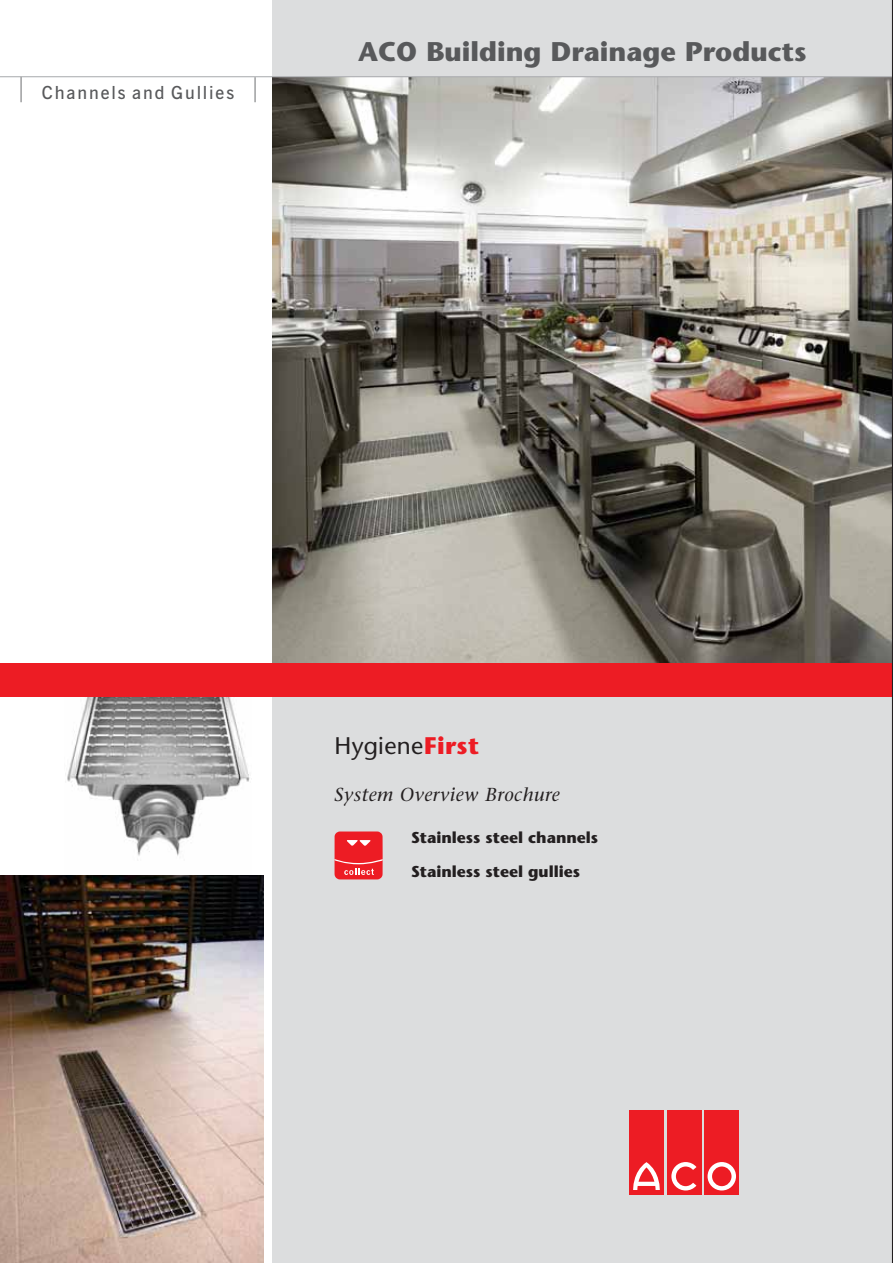
<style>
.page{position:relative;width:893px;height:1263px;background:#fff}
.page>*{position:absolute;margin:0;border:0;box-sizing:border-box;transform-origin:0 0}
.t1{font:700 27px "Stone Sans";color:#58595b}
.t2{font:24px "Stone Sans";letter-spacing:.015em;color:#231f20}
.t3{font:italic 500 18.75px "Stone Serif Std";letter-spacing:.03em;color:#231f20}
.t4{font:600 18px "News Gothic BT";letter-spacing:.105em;color:#58595b}
.t5{font:700 15.75px/33.9px "Stone Sans";color:#231f20}
.s1{font-weight:700;color:#ed1c24}
</style>
<div class="page">
<img style="left:272px;top:77px;width:620px;height:586px">
<img style="left:64px;top:697px;width:187px;height:179px">
<img style="left:0;top:876px;width:263px;height:387px">
<div style="left:272px;top:664px;width:621px;height:599px;background:#dcddde"></div>
<div style="left:272px;top:0;width:621px;height:77px;background:#dcddde"></div>
<svg style="left:21px;top:77px;width:1px;height:25px"></svg>
<svg style="left:255px;top:77px;width:1px;height:25px"></svg>
<div style="left:0;top:663px;width:893px;height:34px;background:#ed1c24"></div>
<hr style="left:0;top:76px;width:893px;height:1px;background:#a7a9ac">
<div style="left:704px;top:1110px;width:35px;height:85px;background:#ed1c24"></div>
<div style="left:629px;top:1110px;width:34px;height:85px;background:#ed1c24"></div>
<div style="left:667px;top:1110px;width:34px;height:85px;background:#ed1c24"></div>
<svg style="left:707px;top:1162px;width:29px;height:29px"></svg>
<svg style="left:671px;top:1162px;width:25px;height:29px"></svg>
<svg style="left:633px;top:1162px;width:27px;height:28px"></svg>
<svg style="left:334px;top:831px;width:49px;height:48px;background:#ed383f"></svg>
<hr style="left:892px;top:0;width:1px;height:1263px;background:#231f20">
<p class="t4" style="left:42px;top:86px;width:194px">Channels and Gullies</p>
<h1 class="t1" style="left:358px;top:41px;width:450px">ACO Building Drainage Products</h1>
<h2 class="t2" style="left:334px;top:736px;width:146px">Hygiene<span class="s1">First</span></h2>
<p class="t3" style="left:334px;top:784px;width:227px">System Overview Brochure</p>
<p class="t5" style="left:411px;top:823px;width:189px">Stainless steel channels<br>Stainless steel gullies</p>
</div>
